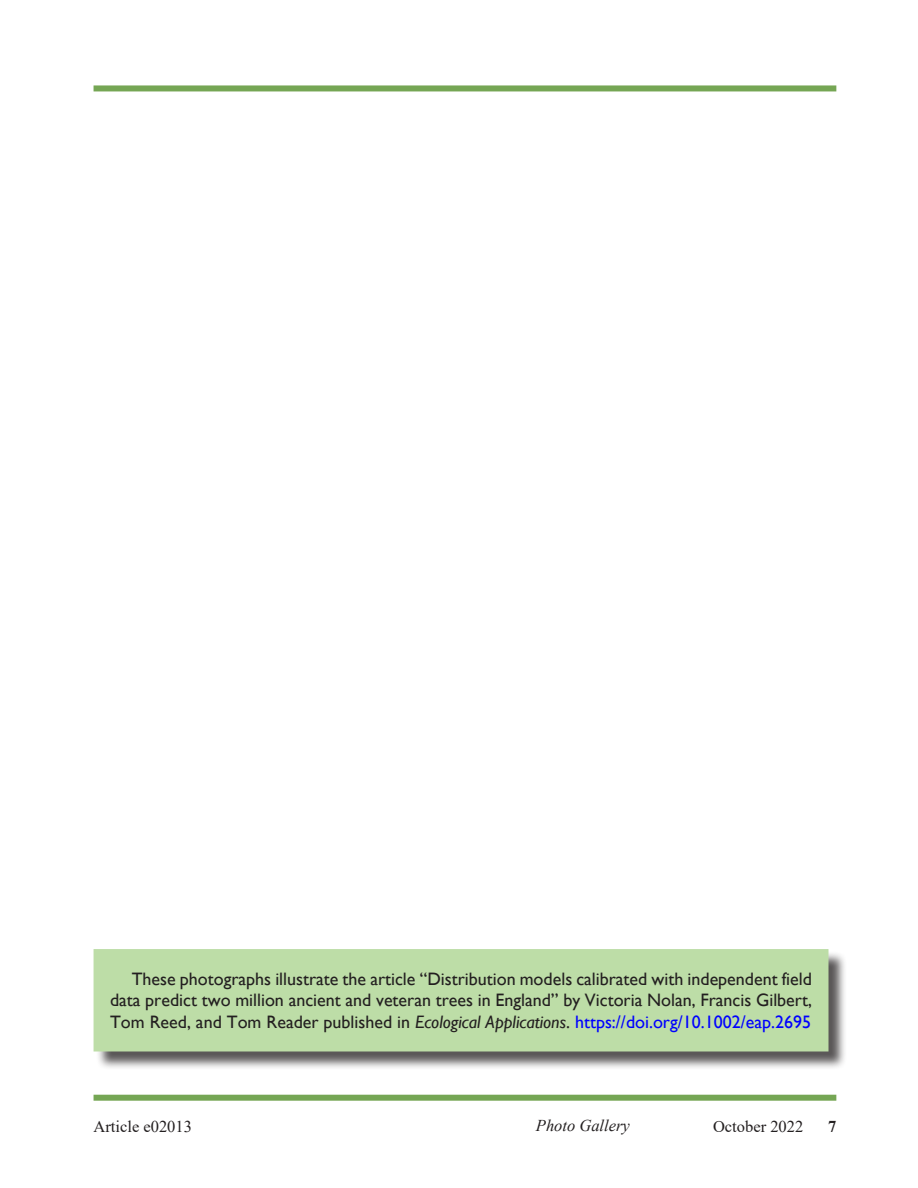
<style>
.page{position:relative;width:918px;height:1188px;background:#fff}
.page>*{position:absolute;margin:0;border:0;box-sizing:border-box;transform-origin:0 0}
.t1{font:18px/21.8px "Gill Sans";color:#231f20;text-align:justify}
.t2{font:16.5px "Times New Roman";color:#231f20}
.t3{font:italic 16.5px "Times New Roman";color:#231f20}
.t4{font:700 16.5px "Times New Roman";color:#231f20}
.s1{font-style:italic}
.s2{color:#00f}
</style>
<div class="page">
<div style="left:94px;top:85px;width:742px;height:6px;background:#75a654"></div>
<div style="left:94px;top:1095px;width:742px;height:6px;background:#75a654"></div>
<div style="left:96px;top:951px;width:751px;height:119px;background:#231f20;opacity:.75"></div>
<div style="left:94px;top:950px;width:734px;height:101px;background:#bddda7"></div>
<div style="left:94px;top:949px;width:735px;height:103px;border:2px solid #bddda7"></div>
<p class="t1" style="left:110px;top:968px;width:703px;text-indent:22px">These photographs illustrate the article “Distribution models calibrated with independent field data predict two million ancient and veteran trees in England” by Victoria Nolan, Francis Gilbert, Tom Reed, and Tom Reader published in <span class="s1">Ecological Applications</span>. <span class="s2">https://doi.org/10.1002/eap.2695</span></p>
<p class="t2" style="left:94px;top:1115px;width:100px">Article e02013</p>
<p class="t3" style="left:536px;top:1114px;width:95px">Photo Gallery</p>
<p class="t2" style="left:713px;top:1115px;width:92px">October 2022</p>
<p class="t4" style="left:828px;top:1115px;width:10px">7</p>
</div>
